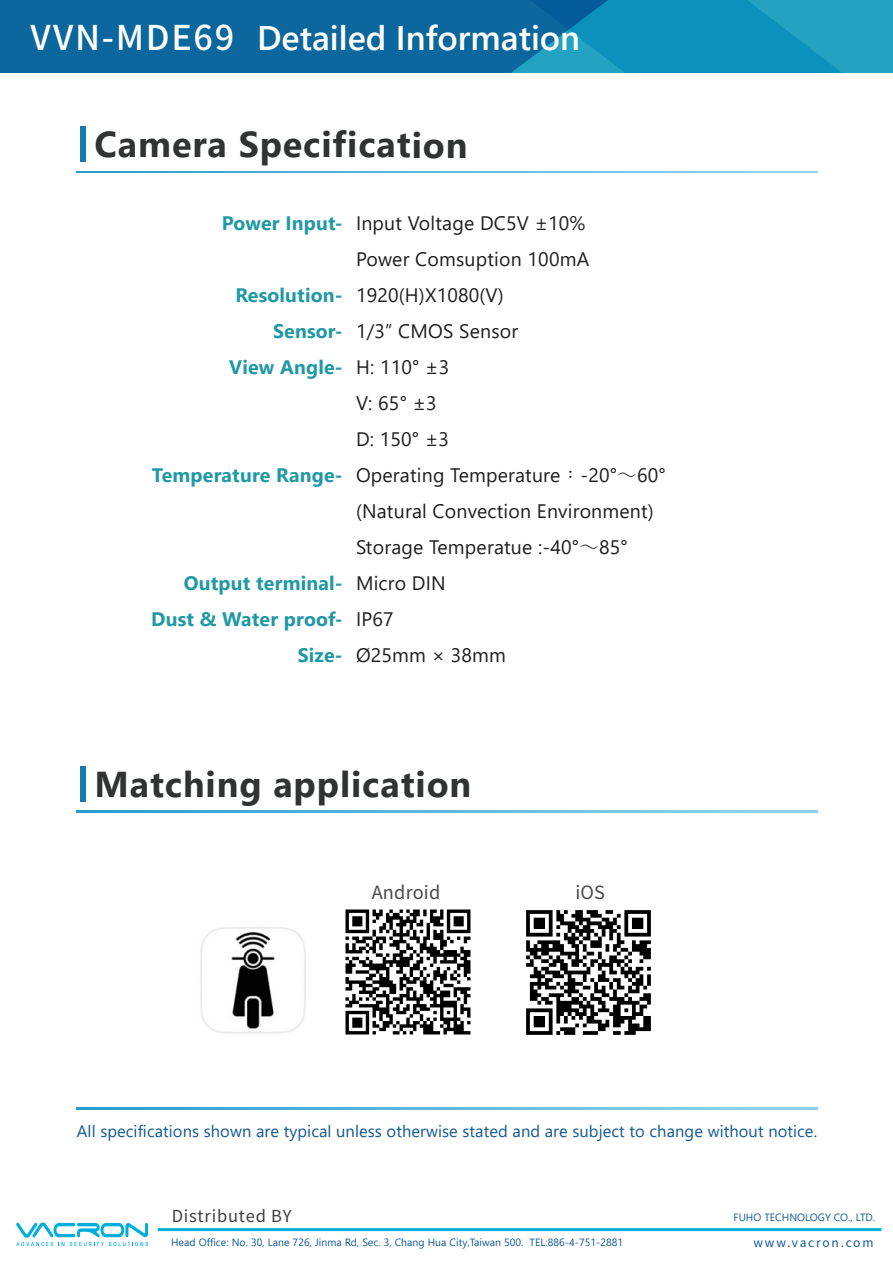
<style>
.page{position:relative;width:893px;height:1263px;background:#fff}
.page>*{position:absolute;margin:0;border:0;box-sizing:border-box;transform-origin:0 0}
.t1{font:700 36px "Segoe UI";letter-spacing:.02em;color:#313333}
.t2{font:600 34.2px "Segoe UI";color:#fff}
.t3{font:19.5px/36px "Segoe UI";letter-spacing:.01em;color:#1e1e1e}
.t4{font:700 19.5px/36px "Segoe UI";letter-spacing:.01em;color:#2099a5;text-align:right}
.t5{font:18.15px "Noto Sans CJ Ktc";letter-spacing:.01em;color:#494949}
.t6{font:16.5px "Segoe UI";letter-spacing:.005em;color:#125993}
.t7{font:16.5px "Noto Sans CJ Ktc";letter-spacing:.05em;color:#3f3f3f}
.t8{font:12px "Noto Sans CJ Ktc";letter-spacing:.15em;color:#125993}
.t9{font:10.5px "Segoe UI";letter-spacing:.005em;color:#125993}
.s1{font-family:"Noto Sans CJ Ktc";font-weight:500}
.s2{font-family:"Adobe Ming Std";font-weight:300}
</style>
<div class="page">
<svg style="left:754px;top:0;width:139px;height:73px;background:#1b9dbf"></svg>
<svg style="left:0;top:0;width:754px;height:73px;background:#0b72a4"></svg>
<svg style="left:16px;top:1222px;width:132px;height:24px"></svg>
<hr style="left:158px;top:1228px;width:723px;height:3px;background:#00aedc">
<svg style="left:77px;top:171px;width:741px;height:1px"></svg>
<div style="left:80px;top:127px;width:5px;height:35px;background:#127baf"></div>
<svg style="left:77px;top:811px;width:741px;height:1px"></svg>
<div style="left:80px;top:767px;width:5px;height:35px;background:#127baf"></div>
<svg style="left:77px;top:1107px;width:741px;height:2px"></svg>
<img style="left:345px;top:909px;width:126px;height:126px">
<img style="left:526px;top:910px;width:125px;height:125px">
<img style="left:200px;top:927px;width:106px;height:107px">
<h2 class="t2" style="left:31px;top:6px;width:551px"><span class="s1">VVN-MDE69</span> Detailed Information</h2>
<h1 class="t1" style="left:95px;top:111px;width:374px">Camera Specification</h1>
<p class="t4" style="left:222px;top:203px;width:123px">Power Input-</p>
<p class="t4" style="left:229px;top:275px;width:115px">Resolution-<br>Sensor-<br>View Angle-</p>
<p class="t4" style="left:152px;top:455px;width:192px">Temperature Range-</p>
<p class="t4" style="left:151px;top:563px;width:193px">Output terminal-<br>Dust &amp; Water proof-<br>Size-</p>
<p class="t3" style="left:356px;top:203px;width:311px">Input Voltage DC5V ±10%<br>Power Comsuption 100mA<br>1920(H)X1080(V)<br>1/3” CMOS Sensor<br>H: 110° ±3<br>V: 65° ±3<br>D: 150° ±3<br>Operating Temperature<span class="s2">：</span>-20°<span class="s2">∼</span>60° (Natural Convection Environment)<br>Storage Temperatue :-40°<span class="s2">∼</span>85°<br>Micro DIN<br>IP67<br>Ø25mm × 38mm</p>
<h1 class="t1" style="left:95px;top:750px;width:378px">Matching application</h1>
<p class="t5" style="left:372px;top:882px;width:70px">Android</p>
<p class="t5" style="left:575px;top:882px;width:31px">iOS</p>
<p class="t6" style="left:77px;top:1115px;width:742px">All specifications shown are typical unless otherwise stated and are subject to change without notice.</p>
<p class="t7" style="left:172px;top:1207px;width:121px">Distributed BY</p>
<p class="t9" style="left:171px;top:1232px;width:454px">Head Office: No. 30, Lane 726, Jinma Rd, Sec. 3, Chang Hua City,Taiwan 500. TEL:886-4-751-2881</p>
<p class="t9" style="left:733px;top:1207px;width:143px">FUHO TECHNOLOGY CO., LTD.</p>
<p class="t8" style="left:753px;top:1236px;width:121px">www.vacron.com</p>
</div>
